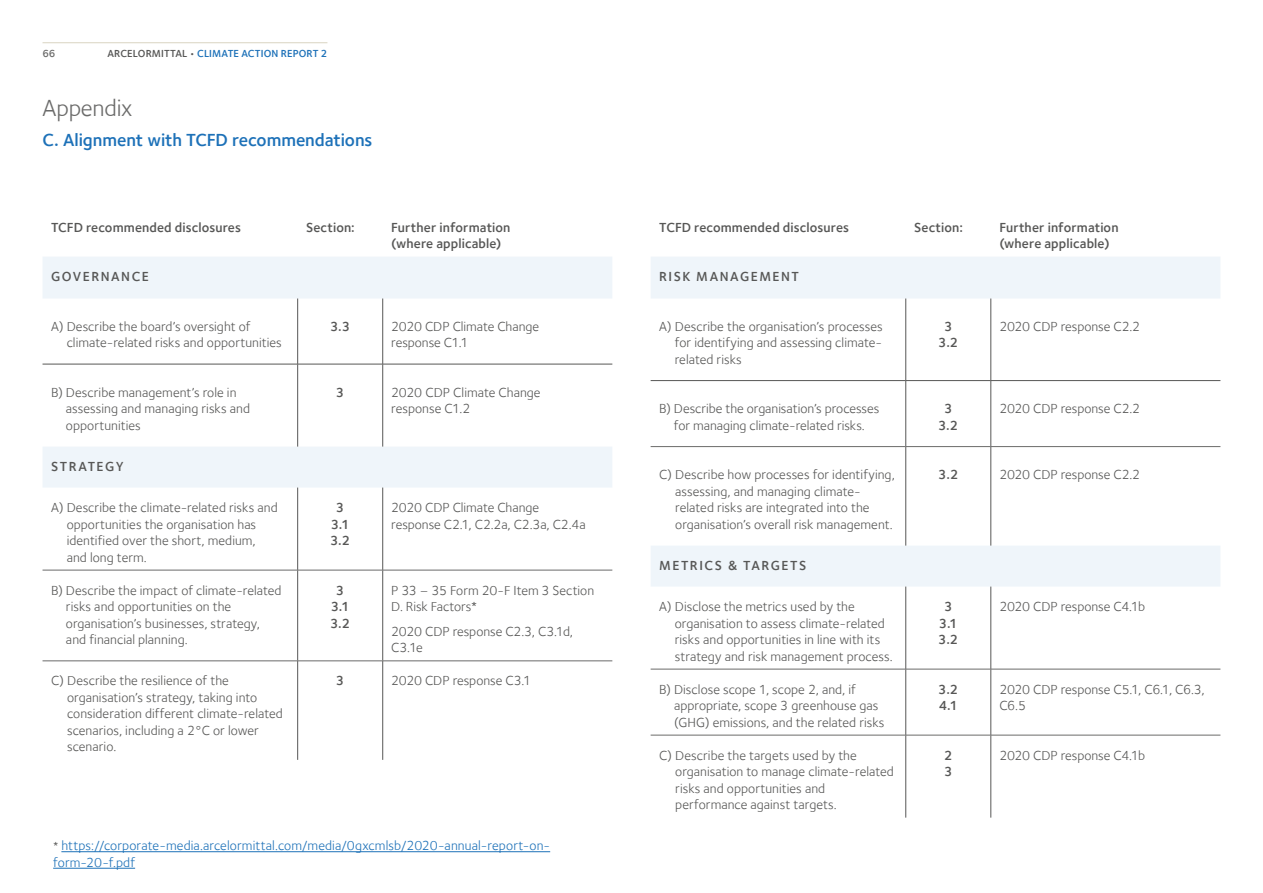
<style>
.page{position:relative;width:1263px;height:893px;background:#fff}
.page>*{position:absolute;margin:0;border:0;box-sizing:border-box;transform-origin:0 0}
.SECTION_1_etc__text{font:24px "Foundry Sterling";letter-spacing:-.01em;color:#6b6b6a}
.Subhead_01_12_14_Blu{font:600 18px "Foundry Sterling";letter-spacing:-.005em;color:#1d71b8}
.Text_9pt{font:13.5px/16.5px "Foundry Sterling";letter-spacing:.005em;color:#575756}
.Text_9pt-2{font:600 13.5px/16.5px "Foundry Sterling";letter-spacing:.01em;color:#575756;text-align:center}
.Text_8pt_note{font:13.5px/16.5px "Foundry Sterling";letter-spacing:.01em;color:#1d71b8}
.Text_9pt-3{font:600 13.5px "Foundry Sterling";letter-spacing:.115em;color:#575756}
.Text_9pt-4{font:600 13.5px "Foundry Sterling";letter-spacing:.11em;color:#575756}
.t1{font:600 10.5px "Foundry Sterling";letter-spacing:.01em;color:#1d71b8}
.t2{font:600 10.5px "Foundry Sterling";color:#6b6b6a}
.s1{color:#575756}
.s2{font-size:12px;color:#575756}
</style>
<div class="page">
<svg style="left:43px;top:257px;width:569px;height:231px"></svg>
<hr style="left:297px;top:298px;width:1px;height:66px;background:#575756">
<hr style="left:382px;top:298px;width:1px;height:66px;background:#575756">
<hr style="left:43px;top:364px;width:255px;height:1px;background:#575756">
<hr style="left:298px;top:364px;width:85px;height:1px;background:#575756">
<hr style="left:383px;top:364px;width:229px;height:1px;background:#575756">
<hr style="left:297px;top:364px;width:1px;height:83px;background:#575756">
<hr style="left:382px;top:364px;width:1px;height:83px;background:#575756">
<hr style="left:297px;top:488px;width:1px;height:82px;background:#575756">
<hr style="left:382px;top:488px;width:1px;height:82px;background:#575756">
<hr style="left:297px;top:570px;width:1px;height:91px;background:#575756">
<hr style="left:382px;top:570px;width:1px;height:91px;background:#575756">
<hr style="left:297px;top:661px;width:1px;height:99px;background:#575756">
<hr style="left:382px;top:661px;width:1px;height:99px;background:#575756">
<hr style="left:43px;top:570px;width:255px;height:1px;background:#6b6b6a">
<hr style="left:298px;top:570px;width:85px;height:1px;background:#6b6b6a">
<hr style="left:383px;top:570px;width:229px;height:1px;background:#6b6b6a">
<hr style="left:43px;top:661px;width:255px;height:1px;background:#6b6b6a">
<hr style="left:298px;top:661px;width:85px;height:1px;background:#6b6b6a">
<hr style="left:383px;top:661px;width:229px;height:1px;background:#6b6b6a">
<svg style="left:651px;top:257px;width:569px;height:330px"></svg>
<hr style="left:905px;top:298px;width:1px;height:82px;background:#575756">
<hr style="left:990px;top:298px;width:1px;height:82px;background:#575756">
<hr style="left:651px;top:380px;width:255px;height:1px;background:#575756">
<hr style="left:906px;top:380px;width:85px;height:1px;background:#575756">
<hr style="left:991px;top:380px;width:229px;height:1px;background:#575756">
<hr style="left:905px;top:381px;width:1px;height:65px;background:#575756">
<hr style="left:905px;top:447px;width:1px;height:99px;background:#575756">
<hr style="left:990px;top:381px;width:1px;height:65px;background:#575756">
<hr style="left:990px;top:447px;width:1px;height:99px;background:#575756">
<hr style="left:905px;top:587px;width:1px;height:82px;background:#575756">
<hr style="left:990px;top:587px;width:1px;height:82px;background:#575756">
<hr style="left:905px;top:669px;width:1px;height:66px;background:#575756">
<hr style="left:990px;top:669px;width:1px;height:66px;background:#575756">
<hr style="left:905px;top:735px;width:1px;height:83px;background:#575756">
<hr style="left:990px;top:735px;width:1px;height:83px;background:#575756">
<hr style="left:651px;top:669px;width:255px;height:1px;background:#6b6b6a">
<hr style="left:906px;top:669px;width:85px;height:1px;background:#6b6b6a">
<hr style="left:991px;top:669px;width:229px;height:1px;background:#6b6b6a">
<hr style="left:651px;top:735px;width:255px;height:1px;background:#6b6b6a">
<hr style="left:906px;top:735px;width:85px;height:1px;background:#6b6b6a">
<hr style="left:991px;top:735px;width:229px;height:1px;background:#6b6b6a">
<hr style="left:651px;top:446px;width:255px;height:1px;background:#6b6b6a">
<hr style="left:906px;top:446px;width:85px;height:1px;background:#6b6b6a">
<hr style="left:991px;top:446px;width:229px;height:1px;background:#6b6b6a">
<hr style="left:61px;top:851px;width:489px;height:1px;background:#1d71b8">
<hr style="left:53px;top:868px;width:82px;height:1px;background:#1d71b8">
<hr style="left:43px;top:42px;width:284px;height:1px;background:#dad4c2">
<p class="t2" style="left:43px;top:47px;width:14px">66</p>
<p class="t1" style="left:107px;top:47px;width:222px"><span class="s1">ARCELORMITTAL •</span> CLIMATE ACTION REPORT 2</p>
<p class="SECTION_1_etc__text" style="left:43px;top:94px;width:92px">Appendix</p>
<p class="Subhead_01_12_14_Blu" style="left:43px;top:129px;width:332px">C. Alignment with TCFD recommendations</p>
<p class="Text_9pt-2" style="left:51px;top:219px;width:192px">TCFD recommended disclosures</p>
<p class="Text_9pt-2" style="left:306px;top:219px;width:50px">Section:</p>
<p class="Text_9pt-2" style="left:391px;top:219px;width:121px;text-align:left">Further information (where applicable)</p>
<p class="Text_9pt-3" style="left:51px;top:269px;width:99px">GOVERNANCE</p>
<p class="Text_9pt" style="left:67px;top:318px;width:217px;text-indent:-16px">A) Describe the board’s oversight of climate-related risks and opportunities</p>
<p class="Text_9pt-2" style="left:330px;top:318px;width:22px">3.3</p>
<p class="Text_9pt" style="left:391px;top:318px;width:149px">2020 CDP Climate Change response C1.1</p>
<p class="Text_9pt" style="left:66px;top:384px;width:186px;text-indent:-15px">B) Describe management’s role in assessing and managing risks and opportunities</p>
<p class="Text_9pt-2" style="left:336px;top:384px;width:10px">3</p>
<p class="Text_9pt" style="left:391px;top:384px;width:151px">2020 CDP Climate Change response C1.2</p>
<p class="Text_9pt-4" style="left:51px;top:458px;width:74px">STRATEGY</p>
<p class="Text_9pt" style="left:67px;top:499px;width:212px;text-indent:-16px">A) Describe the climate-related risks and opportunities the organisation has identified over the short, medium, and long term.</p>
<p class="Text_9pt-2" style="left:330px;top:499px;width:22px">3<br>3.1<br>3.2</p>
<p class="Text_9pt" style="left:391px;top:499px;width:196px">2020 CDP Climate Change response C2.1, C2.2a, C2.3a, C2.4a</p>
<p class="Text_9pt" style="left:66px;top:582px;width:217px;text-indent:-15px">B) Describe the impact of climate-related risks and opportunities on the organisation’s businesses, strategy, and financial planning.</p>
<p class="Text_9pt-2" style="left:330px;top:582px;width:22px">3<br>3.1<br>3.2</p>
<p class="Text_9pt" style="left:391px;top:582px;width:204px">P 33 – 35 Form 20-F Item 3 Section<br>D. Risk Factors*</p>
<p class="Text_9pt" style="left:391px;top:623px;width:183px">2020 CDP response C2.3, C3.1d,<br>C3.1e</p>
<p class="Text_9pt" style="left:67px;top:672px;width:217px;text-indent:-16px">C) Describe the resilience of the organisation’s strategy, taking into consideration different climate-related scenarios, including a 2°C or lower scenario.</p>
<p class="Text_9pt-2" style="left:336px;top:672px;width:10px">3</p>
<p class="Text_9pt" style="left:391px;top:672px;width:141px">2020 CDP response C3.1</p>
<p class="Text_8pt_note" style="left:53px;top:837px;width:498px"><span class="s2">*</span> https://corporate-media.arcelormittal.com/media/0gxcmlsb/2020-annual-report-on&shy;form-20-f.pdf</p>
<p class="Text_9pt-2" style="left:659px;top:219px;width:192px">TCFD recommended disclosures</p>
<p class="Text_9pt-2" style="left:914px;top:219px;width:50px">Section:</p>
<p class="Text_9pt-2" style="left:999px;top:219px;width:121px;text-align:left">Further information (where applicable)</p>
<p class="Text_9pt-3" style="left:659px;top:269px;width:141px">RISK MANAGEMENT</p>
<p class="Text_9pt" style="left:675px;top:318px;width:210px;text-align:justify;text-indent:-16px">A) Describe the organisation’s processes for identifying and assessing climate&shy;related risks</p>
<p class="Text_9pt-2" style="left:938px;top:318px;width:22px">3<br>3.2</p>
<p class="Text_9pt" style="left:999px;top:318px;width:142px">2020 CDP response C2.2</p>
<p class="Text_9pt" style="left:659px;top:400px;width:222px;text-align:center">B) Describe the organisation’s processes for managing climate-related risks.</p>
<p class="Text_9pt-2" style="left:938px;top:400px;width:22px">3<br>3.2</p>
<p class="Text_9pt" style="left:999px;top:400px;width:142px">2020 CDP response C2.2</p>
<p class="Text_9pt" style="left:675px;top:466px;width:221px;text-indent:-16px">C) Describe how processes for identifying, assessing, and managing climate&shy;related risks are integrated into the organisation’s overall risk management.</p>
<p class="Text_9pt-2" style="left:938px;top:466px;width:22px">3.2</p>
<p class="Text_9pt" style="left:999px;top:466px;width:142px">2020 CDP response C2.2</p>
<p class="Text_9pt-3" style="left:659px;top:557px;width:149px">METRICS &amp; TARGETS</p>
<p class="Text_9pt" style="left:675px;top:598px;width:219px;text-indent:-16px">A) Disclose the metrics used by the organisation to assess climate-related risks and opportunities in line with its strategy and risk management process.</p>
<p class="Text_9pt-2" style="left:938px;top:598px;width:22px">3<br>3.1<br>3.2</p>
<p class="Text_9pt" style="left:999px;top:598px;width:147px">2020 CDP response C4.1b</p>
<p class="Text_9pt" style="left:674px;top:681px;width:212px;text-indent:-15px">B) Disclose scope 1, scope 2, and, if appropriate, scope 3 greenhouse gas (GHG) emissions, and the related risks</p>
<p class="Text_9pt-2" style="left:938px;top:681px;width:22px;text-align:left">3.2<br>4.1</p>
<p class="Text_9pt" style="left:999px;top:681px;width:207px">2020 CDP response C5.1, C6.1, C6.3,<br>C6.5</p>
<p class="Text_9pt" style="left:675px;top:747px;width:220px;text-indent:-16px">C) Describe the targets used by the organisation to manage climate-related risks and opportunities and performance against targets.</p>
<p class="Text_9pt-2" style="left:944px;top:747px;width:10px;text-align:left">2<br>3</p>
<p class="Text_9pt" style="left:999px;top:747px;width:147px">2020 CDP response C4.1b</p>
</div>
